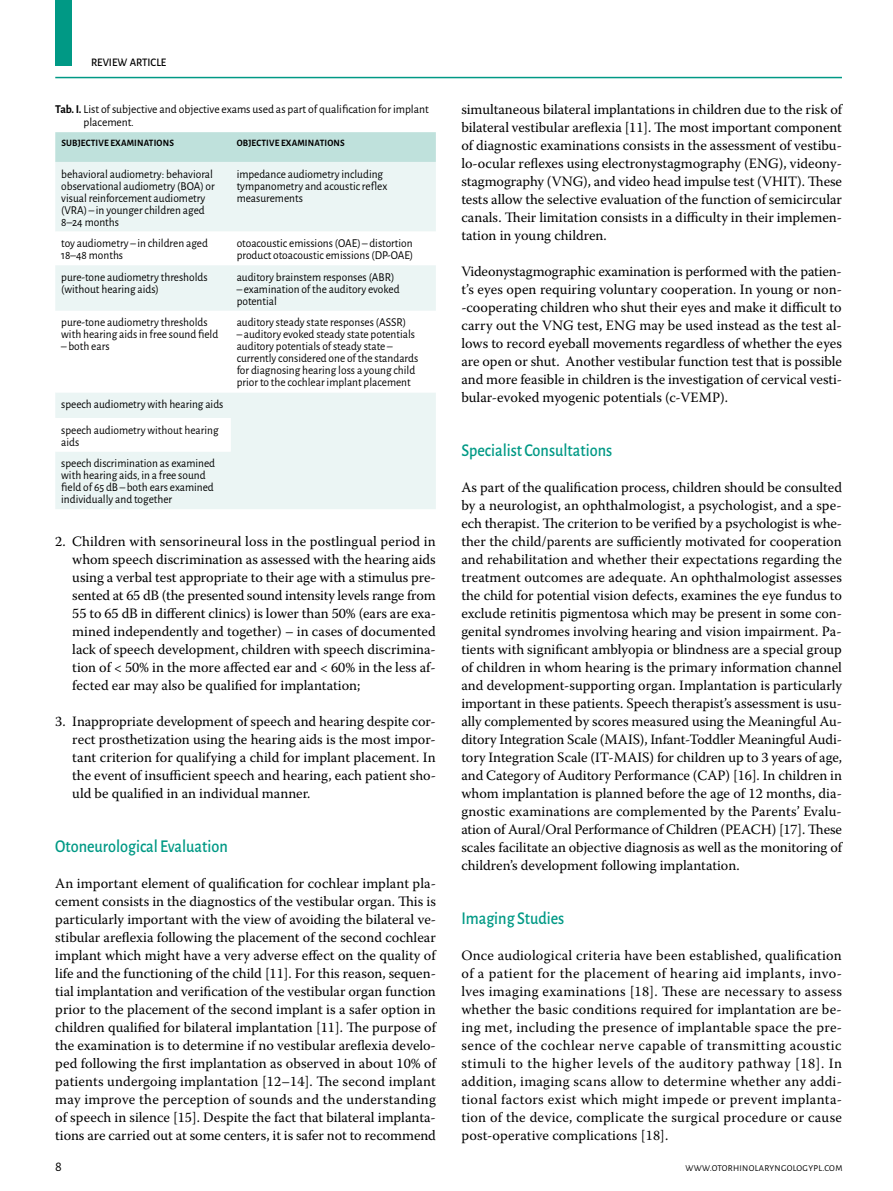
<style>
.page{position:relative;width:893px;height:1191px;background:#fff}
.page>*{position:absolute;margin:0;border:0;box-sizing:border-box;transform-origin:0 0}
.t1{font:500 18px "Alegreya Sans";color:#009985;scale:.9 1}
.t2{font:14.25px/18px "Warnock Pro";color:#000;text-align:justify}
.t3{font:14.25px "Alegreya Sans";color:#000}
.t4{font:12px/12px "Alegreya Sans";color:#000;scale:.95 1}
.t5{font:12px/13.5px "Alegreya Sans";color:#000}
.t6{font:500 11.55px "Alegreya Sans";color:#000;scale:.95 1}
.t7{font:700 9.75px "Alegreya Sans";letter-spacing:.015em;color:#000;scale:.95 1}
.t8{font:9px "Alegreya Sans";letter-spacing:.035em;color:#000}
.s1{font-weight:700}
</style>
<div class="page">
<hr style="left:55px;top:77px;width:787px;height:1px;background:#009985">
<div style="left:55px;top:0;width:17px;height:66px;background:#009985"></div>
<div style="left:55px;top:132px;width:381px;height:30px;background:#bfe1dc"></div>
<div style="left:55px;top:162px;width:381px;height:347px;background:#ebf5f4"></div>
<svg style="left:55px;top:231px;width:381px;height:220px"></svg>
<p class="t6" style="left:91px;top:54px;width:81px">REVIEW ARTICLE</p>
<p class="t5" style="left:84px;top:101px;width:347px;text-indent:-28px"><span class="s1">Tab. I.</span> List of subjective and objective exams used as part of qualification for implant placement.</p>
<p class="t7" style="left:61px;top:136px;width:120px">SUBJECTIVE EXAMINATIONS</p>
<p class="t7" style="left:237px;top:136px;width:115px">OBJECTIVE EXAMINATIONS</p>
<p class="t4" style="left:61px;top:167px;width:163px">behavioral audiometry: behavioral observational audiometry (BOA) or visual reinforcement audiometry (VRA) – in younger children aged<br>8–24 months</p>
<p class="t4" style="left:237px;top:167px;width:160px">impedance audiometry including tympanometry and acoustic reflex measurements</p>
<p class="t4" style="left:61px;top:237px;width:156px">toy audiometry – in children aged<br>18–48 months</p>
<p class="t4" style="left:237px;top:237px;width:187px">otoacoustic emissions (OAE) – distortion product otoacoustic emissions (DP-OAE)</p>
<p class="t4" style="left:61px;top:270px;width:156px">pure-tone audiometry thresholds (without hearing aids)</p>
<p class="t4" style="left:237px;top:270px;width:167px">auditory brainstem responses (ABR)</p>
<p class="t4" style="left:237px;top:282px;width:173px">– examination of the auditory evoked potential</p>
<p class="t4" style="left:61px;top:316px;width:167px">pure-tone audiometry thresholds with hearing aids in free sound field</p>
<p class="t4" style="left:61px;top:340px;width:52px">– both ears</p>
<p class="t4" style="left:61px;top:391px;width:172px;line-height:25.5px">speech audiometry with hearing aids speech audiometry without hearing</p>
<p class="t4" style="left:61px;top:430px;width:164px;line-height:21.6px">aids<br>speech discrimination as examined</p>
<p class="t4" style="left:61px;top:469px;width:162px">with hearing aids, in a free sound field of 65 dB – both ears examined individually and together</p>
<p class="t4" style="left:237px;top:316px;width:180px">auditory steady state responses (ASSR)</p>
<p class="t4" style="left:237px;top:328px;width:193px">– auditory evoked steady state potentials auditory potentials of steady state – currently considered one of the standards for diagnosing hearing loss a young child prior to the cochlear implant placement</p>
<p class="t2" style="left:72px;top:532px;width:365px;text-indent:-17px">2. Children with sensorineural loss in the postlingual period in whom speech discrimination as assessed with the hearing aids using a verbal test appropriate to their age with a stimulus pre&shy;sented at 65 dB (the presented sound intensity levels range from 55 to 65 dB in different clinics) is lower than 50% (ears are exa&shy;mined independently and together) – in cases of documented lack of speech development, children with speech discrimina&shy;tion of &lt; 50% in the more affected ear and &lt; 60% in the less af&shy;fected ear may also be qualified for implantation;</p>
<p class="t2" style="left:72px;top:712px;width:365px;text-indent:-17px">3. Inappropriate development of speech and hearing despite cor&shy;rect prosthetization using the hearing aids is the most impor&shy;tant criterion for qualifying a child for implant placement. In the event of insufficient speech and hearing, each patient sho&shy;uld be qualified in an individual manner.</p>
<p class="t1" style="left:55px;top:833px;width:193px">Otoneurological Evaluation</p>
<p class="t2" style="left:55px;top:874px;width:382px">An important element of qualification for cochlear implant pla&shy;cement consists in the diagnostics of the vestibular organ. This is particularly important with the view of avoiding the bilateral ve&shy;stibular areflexia following the placement of the second cochlear implant which might have a very adverse effect on the quality of life and the functioning of the child [11]. For this reason, sequen&shy;tial implantation and verification of the vestibular organ function prior to the placement of the second implant is a safer option in children qualified for bilateral implantation [11]. The purpose of the examination is to determine if no vestibular areflexia develo&shy;ped following the first implantation as observed in about 10% of patients undergoing implantation [12–14]. The second implant may improve the perception of sounds and the understanding of speech in silence [15]. Despite the fact that bilateral implanta&shy;tions are carried out at some centers, it is safer not to recommend</p>
<p class="t2" style="left:461px;top:100px;width:382px">simultaneous bilateral implantations in children due to the risk of bilateral vestibular areflexia [11]. The most important component of diagnostic examinations consists in the assessment of vestibu&shy;lo-ocular reflexes using electronystagmography (ENG), videony&shy;stagmography (VNG), and video head impulse test (VHIT). These tests allow the selective evaluation of the function of semicircular canals. Their limitation consists in a difficulty in their implemen&shy;tation in young children.</p>
<p class="t2" style="left:461px;top:262px;width:382px">Videonystagmographic examination is performed with the patien&shy;t’s eyes open requiring voluntary cooperation. In young or non--cooperating children who shut their eyes and make it difficult to carry out the VNG test, ENG may be used instead as the test al&shy;lows to record eyeball movements regardless of whether the eyes are open or shut. Another vestibular function test that is possible and more feasible in children is the investigation of cervical vesti&shy;bular-evoked myogenic potentials (c-VEMP).</p>
<p class="t1" style="left:461px;top:437px;width:169px">Specialist Consultations</p>
<p class="t2" style="left:461px;top:478px;width:382px">As part of the qualification process, children should be consulted by a neurologist, an ophthalmologist, a psychologist, and a spe&shy;ech therapist. The criterion to be verified by a psychologist is whe&shy;ther the child/parents are sufficiently motivated for cooperation and rehabilitation and whether their expectations regarding the treatment outcomes are adequate. An ophthalmologist assesses the child for potential vision defects, examines the eye fundus to exclude retinitis pigmentosa which may be present in some con&shy;genital syndromes involving hearing and vision impairment. Pa&shy;tients with significant amblyopia or blindness are a special group of children in whom hearing is the primary information channel and development-supporting organ. Implantation is particularly important in these patients. Speech therapist’s assessment is usu&shy;ally complemented by scores measured using the Meaningful Au&shy;ditory Integration Scale (MAIS), Infant-Toddler Meaningful Audi&shy;tory Integration Scale (IT-MAIS) for children up to 3 years of age, and Category of Auditory Performance (CAP) [16]. In children in whom implantation is planned before the age of 12 months, dia&shy;gnostic examinations are complemented by the Parents’ Evalu&shy;ation of Aural/Oral Performance of Children (PEACH) [17]. These scales facilitate an objective diagnosis as well as the monitoring of children’s development following implantation.</p>
<p class="t1" style="left:461px;top:905px;width:116px">Imaging Studies</p>
<p class="t2" style="left:461px;top:946px;width:382px">Once audiological criteria have been established, qualification of a patient for the placement of hearing aid implants, invo&shy;lves imaging examinations [18]. These are necessary to assess whether the basic conditions required for implantation are be&shy;ing met, including the presence of implantable space the pre&shy;sence of the cochlear nerve capable of transmitting acoustic stimuli to the higher levels of the auditory pathway [18]. In addition, imaging scans allow to determine whether any addi&shy;tional factors exist which might impede or prevent implanta&shy;tion of the device, complicate the surgical procedure or cause post-operative complications [18].</p>
<p class="t3" style="left:55px;top:1157px;width:8px">8</p>
<p class="t8" style="left:685px;top:1162px;width:158px">WWW.OTORHINOLARYNGOLOGYPL.COM</p>
</div>
